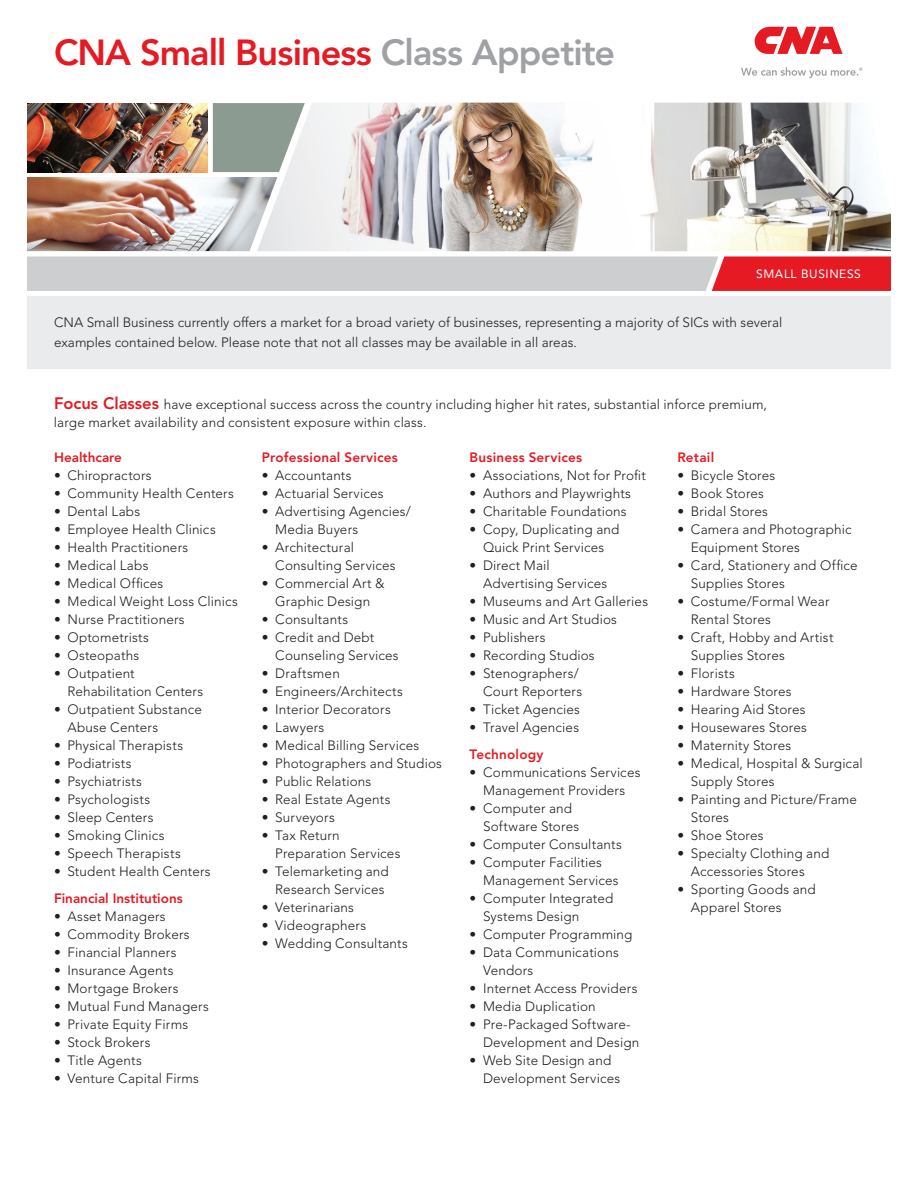
<style>
.page{position:relative;width:918px;height:1188px;background:#fff}
.page>*{position:absolute;margin:0;border:0;box-sizing:border-box;transform-origin:0 0}
.t1{font:800 36px "Avenir LT Std";letter-spacing:-.025em;color:#e51a23}
.t2{font:300 13.5px/18px "Avenir LT Std";letter-spacing:.01em;color:#231f20}
.t3{font:800 13.5px "Avenir LT Std";letter-spacing:.01em;color:#e51a23}
.t4{font:12px "Avenir LT Std";letter-spacing:.05em;color:#fff}
.s1{color:#a0a1a5}
.s2{font-weight:800;font-size:16.5px;color:#e51a23}
</style>
<div class="page">
<div style="left:27px;top:296px;width:864px;height:73px;background:#eaebec"></div>
<svg style="left:755px;top:27px;width:88px;height:27px"></svg>
<svg style="left:741px;top:67px;width:121px;height:11px"></svg>
<svg style="left:27px;top:256px;width:864px;height:35px;background:#d2abae"></svg>
<div style="left:213px;top:103px;width:44px;height:69px;background:#8b9b92"></div>
<img style="left:27px;top:103px;width:180px;height:69px">
<div style="left:26px;top:177px;width:254px;height:76px;background:#231f20;opacity:.2"></div>
<img style="left:257px;top:103px;width:634px;height:148px">
<h1 class="t1" style="left:54px;top:32px;width:563px">CNA Small Business <span class="s1">Class Appetite</span></h1>
<p class="t4" style="left:756px;top:267px;width:106px">SMALL BUSINESS</p>
<p class="t2" style="left:54px;top:313px;width:730px;line-height:19.5px">CNA Small Business currently offers a market for a broad variety of businesses, representing a majority of SICs with several examples contained below. Please note that not all classes may be available in all areas.</p>
<p class="t2" style="left:54px;top:396px;width:715px"><span class="s2">Focus Classes</span> have exceptional success across the country including higher hit rates, substantial inforce premium, large market availability and consistent exposure within class.</p>
<p class="t3" style="left:54px;top:450px;width:70px">Healthcare</p>
<p class="t2" style="left:54px;top:467px;width:99px">• Chiropractors</p>
<p class="t2" style="left:54px;top:485px;width:181px">• Community Health Centers</p>
<p class="t2" style="left:54px;top:503px;width:88px">• Dental Labs</p>
<p class="t2" style="left:54px;top:521px;width:163px">• Employee Health Clinics</p>
<p class="t2" style="left:54px;top:539px;width:136px">• Health Practitioners</p>
<p class="t2" style="left:54px;top:557px;width:96px">• Medical Labs</p>
<p class="t2" style="left:54px;top:575px;width:111px">• Medical Offices</p>
<p class="t2" style="left:54px;top:593px;width:185px">• Medical Weight Loss Clinics</p>
<p class="t2" style="left:54px;top:611px;width:132px">• Nurse Practitioners</p>
<p class="t2" style="left:54px;top:629px;width:97px">• Optometrists</p>
<p class="t2" style="left:54px;top:647px;width:87px">• Osteopaths</p>
<p class="t2" style="left:68px;top:665px;width:137px;text-indent:-14px">• Outpatient<br>Rehabilitation Centers</p>
<p class="t2" style="left:68px;top:701px;width:136px;text-indent:-14px">• Outpatient Substance<br>Abuse Centers</p>
<p class="t2" style="left:54px;top:737px;width:131px">• Physical Therapists</p>
<p class="t2" style="left:54px;top:755px;width:79px">• Podiatrists</p>
<p class="t2" style="left:54px;top:773px;width:89px">• Psychiatrists</p>
<p class="t2" style="left:54px;top:791px;width:98px">• Psychologists</p>
<p class="t2" style="left:54px;top:809px;width:101px">• Sleep Centers</p>
<p class="t2" style="left:54px;top:827px;width:112px">• Smoking Clinics</p>
<p class="t2" style="left:54px;top:845px;width:128px">• Speech Therapists</p>
<p class="t2" style="left:54px;top:863px;width:158px">• Student Health Centers</p>
<p class="t3" style="left:54px;top:891px;width:130px">Financial Institutions</p>
<p class="t2" style="left:54px;top:908px;width:113px">• Asset Managers</p>
<p class="t2" style="left:54px;top:926px;width:137px">• Commodity Brokers</p>
<p class="t2" style="left:54px;top:944px;width:124px">• Financial Planners</p>
<p class="t2" style="left:54px;top:962px;width:121px">• Insurance Agents</p>
<p class="t2" style="left:54px;top:980px;width:126px">• Mortgage Brokers</p>
<p class="t2" style="left:54px;top:998px;width:156px">• Mutual Fund Managers</p>
<p class="t2" style="left:54px;top:1016px;width:136px">• Private Equity Firms</p>
<p class="t2" style="left:54px;top:1034px;width:98px">• Stock Brokers</p>
<p class="t2" style="left:54px;top:1052px;width:89px">• Title Agents</p>
<p class="t2" style="left:54px;top:1070px;width:147px">• Venture Capital Firms</p>
<p class="t3" style="left:262px;top:450px;width:137px">Professional Services</p>
<p class="t2" style="left:262px;top:467px;width:91px">• Accountants</p>
<p class="t2" style="left:262px;top:485px;width:123px">• Actuarial Services</p>
<p class="t2" style="left:275px;top:503px;width:137px;text-indent:-14px">• Advertising Agencies/<br>Media Buyers</p>
<p class="t2" style="left:275px;top:539px;width:122px;text-indent:-14px">• Architectural<br>Consulting Services</p>
<p class="t2" style="left:262px;top:575px;width:125px;text-align:center">• Commercial Art &amp;<br>Graphic Design</p>
<p class="t2" style="left:262px;top:611px;width:88px">• Consultants</p>
<p class="t2" style="left:275px;top:629px;width:125px;text-indent:-14px">• Credit and Debt<br>Counseling Services</p>
<p class="t2" style="left:262px;top:665px;width:80px">• Draftsmen</p>
<p class="t2" style="left:262px;top:683px;width:143px">• Engineers/Architects</p>
<p class="t2" style="left:262px;top:701px;width:130px">• Interior Decorators</p>
<p class="t2" style="left:262px;top:719px;width:64px">• Lawyers</p>
<p class="t2" style="left:262px;top:737px;width:159px">• Medical Billing Services</p>
<p class="t2" style="left:262px;top:755px;width:182px">• Photographers and Studios</p>
<p class="t2" style="left:262px;top:773px;width:111px">• Public Relations</p>
<p class="t2" style="left:262px;top:791px;width:130px">• Real Estate Agents</p>
<p class="t2" style="left:262px;top:809px;width:74px">• Surveyors</p>
<p class="t2" style="left:275px;top:827px;width:127px;text-indent:-14px">• Tax Return<br>Preparation Services</p>
<p class="t2" style="left:275px;top:863px;width:115px;text-indent:-14px">• Telemarketing and<br>Research Services</p>
<p class="t2" style="left:262px;top:899px;width:94px">• Veterinarians</p>
<p class="t2" style="left:262px;top:916px;width:106px">• Videographers</p>
<p class="t2" style="left:262px;top:934px;width:148px">• Wedding Consultants</p>
<p class="t3" style="left:470px;top:449px;width:114px">Business Services</p>
<p class="t2" style="left:470px;top:466px;width:178px">• Associations, Not for Profit</p>
<p class="t2" style="left:470px;top:484px;width:163px">• Authors and Playwrights</p>
<p class="t2" style="left:470px;top:502px;width:159px">• Charitable Foundations</p>
<p class="t2" style="left:470px;top:520px;width:151px;text-align:center">• Copy, Duplicating and<br>Quick Print Services</p>
<p class="t2" style="left:483px;top:556px;width:126px;text-indent:-14px">• Direct Mail<br>Advertising Services</p>
<p class="t2" style="left:470px;top:592px;width:180px">• Museums and Art Galleries</p>
<p class="t2" style="left:470px;top:610px;width:149px">• Music and Art Studios</p>
<p class="t2" style="left:470px;top:628px;width:77px">• Publishers</p>
<p class="t2" style="left:470px;top:646px;width:127px">• Recording Studios</p>
<p class="t2" style="left:470px;top:664px;width:114px;text-align:right">• Stenographers/<br>Court Reporters</p>
<p class="t2" style="left:470px;top:700px;width:112px">• Ticket Agencies</p>
<p class="t2" style="left:470px;top:718px;width:111px">• Travel Agencies</p>
<p class="t3" style="left:470px;top:747px;width:75px">Technology</p>
<p class="t2" style="left:470px;top:764px;width:172px;text-align:center">• Communications Services<br>Management Providers</p>
<p class="t2" style="left:483px;top:800px;width:98px;text-indent:-14px">• Computer and<br>Software Stores</p>
<p class="t2" style="left:470px;top:836px;width:154px">• Computer Consultants</p>
<p class="t2" style="left:483px;top:854px;width:137px;text-indent:-14px">• Computer Facilities<br>Management Services</p>
<p class="t2" style="left:483px;top:890px;width:132px;text-indent:-14px">• Computer Integrated<br>Systems Design</p>
<p class="t2" style="left:470px;top:926px;width:164px">• Computer Programming</p>
<p class="t2" style="left:483px;top:944px;width:137px;text-indent:-14px">• Data Communications<br>Vendors</p>
<p class="t2" style="left:470px;top:980px;width:169px">• Internet Access Providers</p>
<p class="t2" style="left:470px;top:998px;width:128px">• Media Duplication</p>
<p class="t2" style="left:483px;top:1016px;width:158px;text-indent:-14px">• Pre-Packaged Software-<br>Development and Design</p>
<p class="t2" style="left:483px;top:1052px;width:139px;text-indent:-14px">• Web Site Design and<br>Development Services</p>
<p class="t3" style="left:677px;top:449px;width:38px">Retail</p>
<p class="t2" style="left:677px;top:466px;width:99px">• Bicycle Stores</p>
<p class="t2" style="left:677px;top:484px;width:88px">• Book Stores</p>
<p class="t2" style="left:677px;top:502px;width:92px">• Bridal Stores</p>
<p class="t2" style="left:691px;top:520px;width:162px;text-indent:-14px">• Camera and Photographic<br>Equipment Stores</p>
<p class="t2" style="left:691px;top:556px;width:168px;text-indent:-14px">• Card, Stationery and Office<br>Supplies Stores</p>
<p class="t2" style="left:691px;top:592px;width:140px;text-indent:-14px">• Costume/Formal Wear<br>Rental Stores</p>
<p class="t2" style="left:691px;top:628px;width:144px;text-indent:-14px">• Craft, Hobby and Artist<br>Supplies Stores</p>
<p class="t2" style="left:677px;top:664px;width:59px">• Florists</p>
<p class="t2" style="left:677px;top:682px;width:116px">• Hardware Stores</p>
<p class="t2" style="left:677px;top:700px;width:130px">• Hearing Aid Stores</p>
<p class="t2" style="left:677px;top:718px;width:131px">• Housewares Stores</p>
<p class="t2" style="left:677px;top:736px;width:115px">• Maternity Stores</p>
<p class="t2" style="left:691px;top:754px;width:173px;text-indent:-14px">• Medical, Hospital &amp; Surgical<br>Supply Stores</p>
<p class="t2" style="left:691px;top:790px;width:168px;text-indent:-14px">• Painting and Picture/Frame<br>Stores</p>
<p class="t2" style="left:677px;top:826px;width:88px">• Shoe Stores</p>
<p class="t2" style="left:691px;top:844px;width:140px;text-indent:-14px">• Specialty Clothing and<br>Accessories Stores</p>
<p class="t2" style="left:691px;top:880px;width:126px;text-indent:-14px">• Sporting Goods and<br>Apparel Stores</p>
</div>
